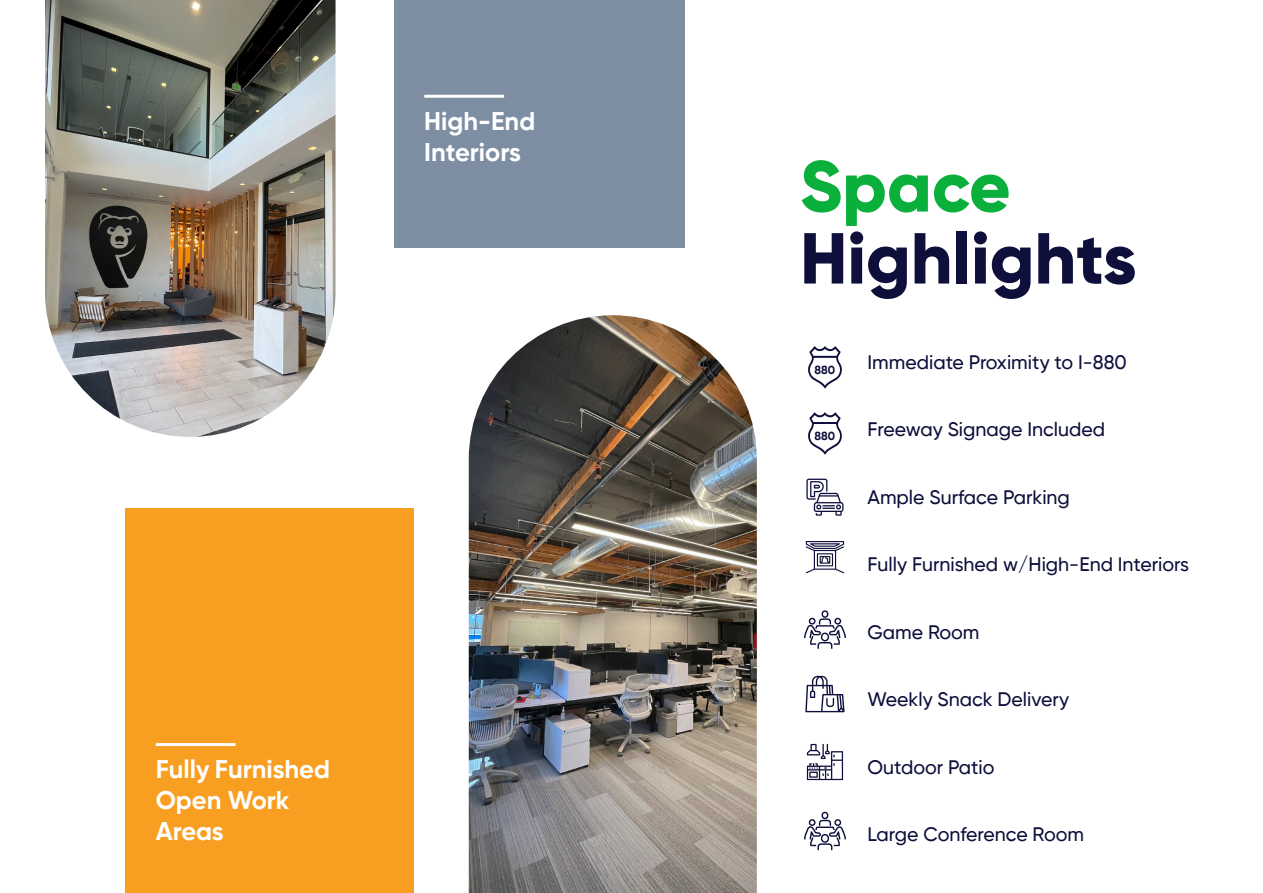
<style>
.page{position:relative;width:1263px;height:893px;background:#fff}
.page>*{position:absolute;margin:0;border:0;box-sizing:border-box;transform-origin:0 0}
.t1{font:800 72px/72px "Gilroy";color:#0e0f3b}
.t2{font:700 25.5px/30.6px "Gilroy";color:#fff}
.t3{font:500 19.5px "Gilroy";color:#0e0f3b}
.t4{font:700 11.7px "Gilroy";color:#0e0f3b}
.s1{color:#0ab03b}
</style>
<div class="page">
<img style="left:45px;top:0;width:291px;height:437px">
<div style="left:394px;top:0;width:291px;height:247px;background:#7d8ea2"></div>
<div style="left:126px;top:509px;width:288px;height:384px;background:#f89e20"></div>
<img style="left:469px;top:315px;width:288px;height:578px">
<svg style="left:806px;top:479px;width:37px;height:37px"></svg>
<svg style="left:805px;top:675px;width:39px;height:37px"></svg>
<svg style="left:808px;top:346px;width:34px;height:42px"></svg>
<svg style="left:808px;top:412px;width:34px;height:43px"></svg>
<svg style="left:806px;top:541px;width:38px;height:32px"></svg>
<hr style="left:156px;top:743px;width:79px;height:3px;background:#fff">
<hr style="left:424px;top:95px;width:80px;height:3px;background:#fff">
<svg style="left:804px;top:610px;width:42px;height:39px"></svg>
<svg style="left:804px;top:811px;width:42px;height:39px"></svg>
<svg style="left:807px;top:744px;width:36px;height:36px"></svg>
<p class="t2" style="left:424px;top:106px;width:113px">High-End<br>Interiors</p>
<p class="t2" style="left:156px;top:754px;width:176px">Fully Furnished<br>Open Work<br>Areas</p>
<p class="t1" style="left:800px;top:150px;width:338px"><span class="s1">Space<br></span>Highlights</p>
<p class="t4" style="left:815px;top:362px;width:22px">880</p>
<p class="t4" style="left:815px;top:428px;width:22px">880</p>
<p class="t3" style="left:867px;top:350px;width:261px">Immediate Proximity to I-880</p>
<p class="t3" style="left:867px;top:417px;width:239px">Freeway Signage Included</p>
<p class="t3" style="left:867px;top:485px;width:204px">Ample Surface Parking</p>
<p class="t3" style="left:867px;top:552px;width:323px">Fully Furnished w/High-End Interiors</p>
<p class="t3" style="left:867px;top:620px;width:113px">Game Room</p>
<p class="t3" style="left:867px;top:687px;width:203px">Weekly Snack Delivery</p>
<p class="t3" style="left:867px;top:755px;width:129px">Outdoor Patio</p>
<p class="t3" style="left:867px;top:822px;width:218px">Large Conference Room</p>
</div>
